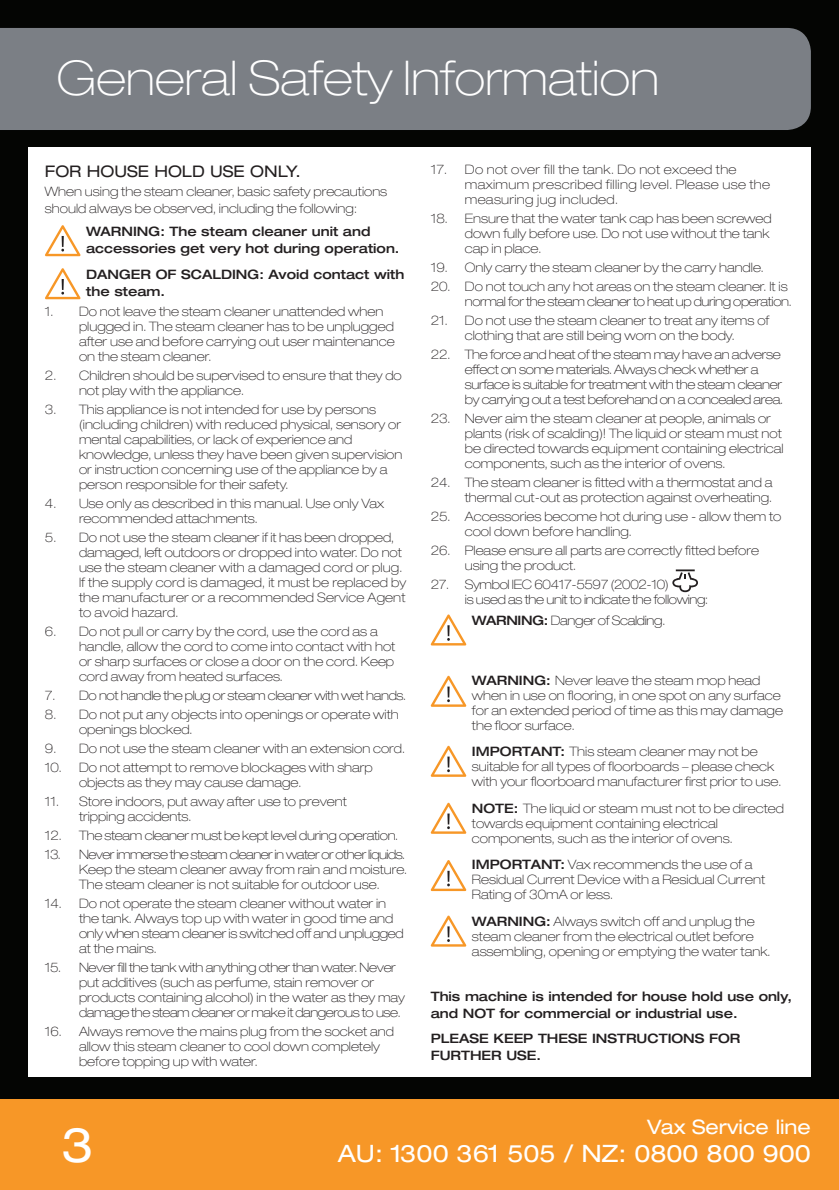
<style>
.page{position:relative;width:839px;height:1190px;background:#fff}
.page>*{position:absolute;margin:0;border:0;box-sizing:border-box;transform-origin:0 0}
.t1{font:100 expanded 48px "Helvetica Neue";color:#fff}
.t2{font:expanded 48px "Helvetica Neue";color:#fff}
.t3{font:expanded 24px "Helvetica Neue";color:#fff}
.t4{font:expanded 20px "Helvetica Neue";color:#fff}
.t5{font:expanded 16px "Helvetica Neue";color:#231f20}
.t6{font:100 expanded 13px/15px "Helvetica Neue";color:#231f20}
.t7{font:100 expanded 13px/15px "Helvetica Neue";letter-spacing:-.025em;color:#231f20}
.t8{font:500 expanded 13px/17px "Helvetica Neue";color:#231f20}
.t9{font:100 expanded 13px/15px "Helvetica Neue";letter-spacing:.025em;color:#231f20}
.t10{font:100 expanded 13px/15px "Helvetica Neue";letter-spacing:-.03em;color:#231f20}
.s1{font-weight:500}
</style>
<div class="page">
<div style="left:0;top:0;width:838px;height:1190px;background:#040503"></div>
<div style="left:0;top:1099px;width:838px;height:91px;background:#f79727"></div>
<div style="left:0;top:28px;width:810px;height:102px;background:#7b7f85"></div>
<div style="left:28px;top:147px;width:782px;height:930px;background:#fff"></div>
<svg style="left:45px;top:225px;width:35px;height:31px"></svg>
<svg style="left:45px;top:268px;width:35px;height:31px"></svg>
<svg style="left:430px;top:860px;width:36px;height:31px"></svg>
<svg style="left:430px;top:803px;width:36px;height:31px"></svg>
<svg style="left:430px;top:915px;width:36px;height:31px"></svg>
<svg style="left:430px;top:614px;width:36px;height:31px"></svg>
<svg style="left:430px;top:676px;width:36px;height:31px"></svg>
<svg style="left:430px;top:746px;width:36px;height:31px"></svg>
<svg style="left:672px;top:569px;width:25px;height:23px"></svg>
<h1 class="t1" style="left:56px;top:49px;width:604px">General Safety Information</h1>
<p class="t5" style="left:45px;top:161px;width:257px">FOR HOUSE HOLD USE ONLY.</p>
<p class="t6" style="left:45px;top:183px;width:344px;line-height:17px">When using the steam cleaner, basic safety precautions should always be observed, including the following:</p>
<p class="t8" style="left:86px;top:223px;width:315px">WARNING: The steam cleaner unit and accessories get very hot during operation.</p>
<p class="t8" style="left:86px;top:265px;width:319px">DANGER OF SCALDING: Avoid contact with the steam.</p>
<p class="t6" style="left:79px;top:304px;width:317px;text-indent:-34px">1. Do not leave the steam cleaner unattended when plugged in. The steam cleaner has to be unplugged after use and before carrying out user maintenance on the steam cleaner.</p>
<p class="t6" style="left:79px;top:368px;width:324px;text-indent:-34px">2. Children should be supervised to ensure that they do not play with the appliance.</p>
<p class="t6" style="left:79px;top:402px;width:325px;text-indent:-34px">3. This appliance is not intended for use by persons (including children) with reduced physical, sensory or mental capabilities, or lack of experience and knowledge, unless they have been given supervision or instruction concerning use of the appliance by a person responsible for their safety.</p>
<p class="t6" style="left:79px;top:496px;width:306px;text-indent:-34px">4. Use only as described in this manual. Use only Vax recommended attachments.</p>
<p class="t6" style="left:79px;top:530px;width:328px;text-indent:-34px">5. Do not use the steam cleaner if it has been dropped, damaged, left outdoors or dropped into water. Do not use the steam cleaner with a damaged cord or plug.<br>If the supply cord is damaged, it must be replaced by the manufacturer or a recommended Service Agent to avoid hazard.</p>
<p class="t6" style="left:79px;top:624px;width:318px;text-indent:-34px">6. Do not pull or carry by the cord, use the cord as a handle, allow the cord to come into contact with hot or sharp surfaces or close a door on the cord. Keep cord away from heated surfaces.</p>
<p class="t7" style="left:45px;top:688px;width:362px">7. Do not handle the plug or steam cleaner with wet hands.</p>
<p class="t6" style="left:79px;top:707px;width:321px;text-indent:-34px">8. Do not put any objects into openings or operate with openings blocked.</p>
<p class="t6" style="left:45px;top:741px;width:361px">9. Do not use the steam cleaner with an extension cord.</p>
<p class="t6" style="left:79px;top:760px;width:295px;text-indent:-34px">10. Do not attempt to remove blockages with sharp objects as they may cause damage.</p>
<p class="t6" style="left:79px;top:794px;width:269px;text-indent:-34px">11. Store indoors, put away after use to prevent tripping accidents.</p>
<p class="t7" style="left:45px;top:828px;width:354px">12. The steam cleaner must be kept level during operation.</p>
<p class="t6" style="left:79px;top:847px;width:329px;text-indent:-34px">13. Never immerse the steam cleaner in water or other liquids.<br>Keep the steam cleaner away from rain and moisture.<br>The steam cleaner is not suitable for outdoor use.</p>
<p class="t6" style="left:79px;top:896px;width:326px;text-indent:-34px">14. Do not operate the steam cleaner without water in the tank. Always top up with water in good time and only when steam cleaner is switched off and unplugged at the mains.</p>
<p class="t7" style="left:79px;top:960px;width:327px;text-indent:-34px">15. Never fill the tank with anything other than water. Never put additives (such as perfume, stain remover or products containing alcohol) in the water as they may damage the steam cleaner or make it dangerous to use.</p>
<p class="t6" style="left:79px;top:1023px;width:316px;text-indent:-34px">16. Always remove the mains plug from the socket and allow this steam cleaner to cool down completely before topping up with water.</p>
<p class="t9" style="left:464px;top:162px;width:307px;text-indent:-34px">17. Do not over fill the tank. Do not exceed the maximum prescribed filling level. Please use the measuring jug included.</p>
<p class="t6" style="left:464px;top:211px;width:308px;text-indent:-34px">18. Ensure that the water tank cap has been screwed down fully before use. Do not use without the tank cap in place.</p>
<p class="t6" style="left:430px;top:260px;width:334px">19. Only carry the steam cleaner by the carry handle.</p>
<p class="t10" style="left:464px;top:279px;width:328px;text-indent:-34px">20. Do not touch any hot areas on the steam cleaner. It is normal for the steam cleaner to heat up during operation.</p>
<p class="t6" style="left:430px;top:313px;width:340px;text-align:center">21. Do not use the steam cleaner to treat any items of clothing that are still being worn on the body.</p>
<p class="t7" style="left:464px;top:347px;width:319px;text-indent:-34px">22. The force and heat of the steam may have an adverse effect on some materials. Always check whether a surface is suitable for treatment with the steam cleaner by carrying out a test beforehand on a concealed area.</p>
<p class="t6" style="left:464px;top:411px;width:320px;text-indent:-34px">23. Never aim the steam cleaner at people, animals or plants (risk of scalding)! The liquid or steam must not be directed towards equipment containing electrical components, such as the interior of ovens.</p>
<p class="t6" style="left:430px;top:475px;width:343px;text-align:right">24. The steam cleaner is fitted with a thermostat and a thermal cut-out as protection against overheating.</p>
<p class="t6" style="left:464px;top:509px;width:318px;text-indent:-34px">25. Accessories become hot during use - allow them to cool down before handling.</p>
<p class="t6" style="left:464px;top:543px;width:295px;text-indent:-34px">26. Please ensure all parts are correctly fitted before using the product.</p>
<p class="t7" style="left:464px;top:577px;width:245px;text-indent:-34px">27. Symbol IEC 60417-5597 (2002-10)<br>is used as the unit to indicate the following:</p>
<p class="t7" style="left:472px;top:612px;width:195px"><span class="s1">WARNING:</span> Danger of Scalding.</p>
<p class="t6" style="left:472px;top:673px;width:312px"><span class="s1">WARNING:</span> Never leave the steam mop head when in use on flooring, in one spot on any surface for an extended period of time as this may damage the floor surface.</p>
<p class="t6" style="left:472px;top:744px;width:311px"><span class="s1">IMPORTANT:</span> This steam cleaner may not be suitable for all types of floorboards – please check with your floorboard manufacturer first prior to use.</p>
<p class="t6" style="left:472px;top:800px;width:313px"><span class="s1">NOTE:</span> The liquid or steam must not to be directed towards equipment containing electrical components, such as the interior of ovens.</p>
<p class="t6" style="left:472px;top:857px;width:294px"><span class="s1">IMPORTANT:</span> Vax recommends the use of a<br>Residual Current Device with a Residual Current<br>Rating of 30mA or less.</p>
<p class="t6" style="left:472px;top:913px;width:300px"><span class="s1">WARNING:</span> Always switch off and unplug the steam cleaner from the electrical outlet before assembling, opening or emptying the water tank.</p>
<p class="t8" style="left:430px;top:987px;width:362px">This machine is intended for house hold use only, and NOT for commercial or industrial use.</p>
<p class="t8" style="left:430px;top:1030px;width:311px">PLEASE KEEP THESE INSTRUCTIONS FOR<br>FURTHER USE.</p>
<h1 class="t2" style="left:62px;top:1116px;width:34px">3</h1>
<h3 class="t4" style="left:647px;top:1115px;width:165px">Vax Service line</h3>
<h2 class="t3" style="left:338px;top:1139px;width:474px">AU: 1300 361 505 / NZ: 0800 800 900</h2>
</div>
